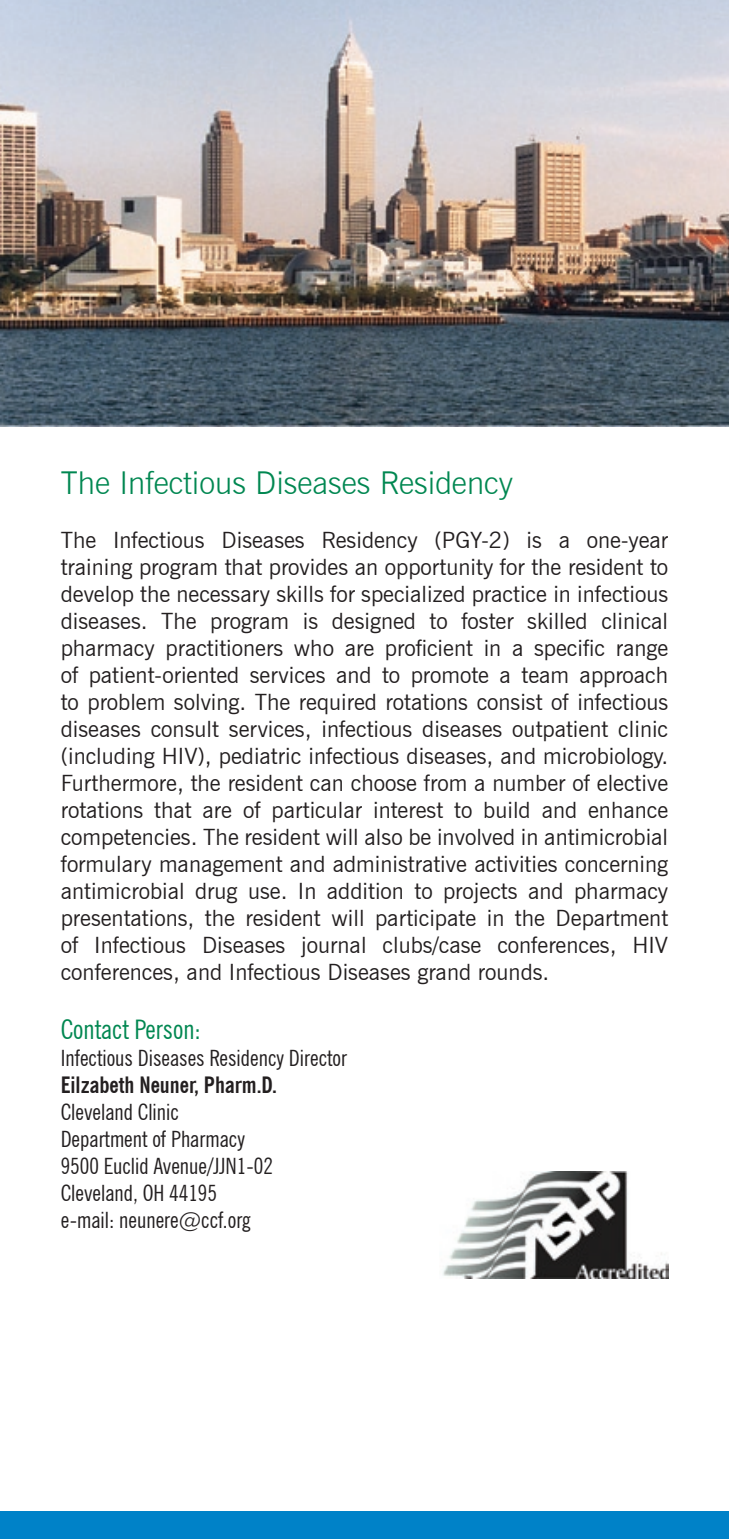
<style>
.page{position:relative;width:729px;height:1539px;background:#fff}
.page>*{position:absolute;margin:0;border:0;box-sizing:border-box;transform-origin:0 0}
.t1{font:300 31.5px "News Gothic BT";color:#008751}
.t2{font:condensed 27px "News Gothic BT";color:#008751}
.t3{font:22.5px/27px "News Gothic BT";color:#231f20;text-align:justify}
.t4{font:condensed 22.5px/27px "News Gothic BT";color:#231f20}
.t5{font:700 condensed 22.5px "News Gothic BT";color:#231f20}
</style>
<div class="page">
<img style="left:0;top:0;width:729px;height:427px">
<div style="left:0;top:1512px;width:729px;height:27px;background:#0082c8"></div>
<img style="left:443px;top:1171px;width:225px;height:107px">
<h1 class="t1" style="left:61px;top:463px;width:454px">The Infectious Diseases Residency</h1>
<p class="t3" style="left:61px;top:526px;width:609px">The Infectious Diseases Residency (PGY-2) is a one-year training program that provides an opportunity for the resident to develop the necessary skills for specialized practice in infectious diseases. The program is designed to foster skilled clinical pharmacy practitioners who are proficient in a specific range of patient-oriented services and to promote a team approach to problem solving. The required rotations consist of infectious diseases consult services, infectious diseases outpatient clinic (including HIV), pediatric infectious diseases, and microbiology.<br>Furthermore, the resident can choose from a number of elective rotations that are of particular interest to build and enhance competencies. The resident will also be involved in antimicrobial formulary management and administrative activities concerning antimicrobial drug use. In addition to projects and pharmacy presentations, the resident will participate in the Department of Infectious Diseases journal clubs/case conferences, HIV conferences, and Infectious Diseases grand rounds.</p>
<p class="t2" style="left:61px;top:1013px;width:142px">Contact Person:</p>
<p class="t4" style="left:61px;top:1044px;width:288px">Infectious Diseases Residency Director</p>
<p class="t5" style="left:61px;top:1071px;width:218px">Eilzabeth Neuner, Pharm.D.</p>
<p class="t4" style="left:61px;top:1098px;width:214px">Cleveland Clinic<br>Department of Pharmacy<br>9500 Euclid Avenue/JJN1-02<br>Cleveland, OH 44195 e-mail: neunere@ccf.org</p>
</div>
